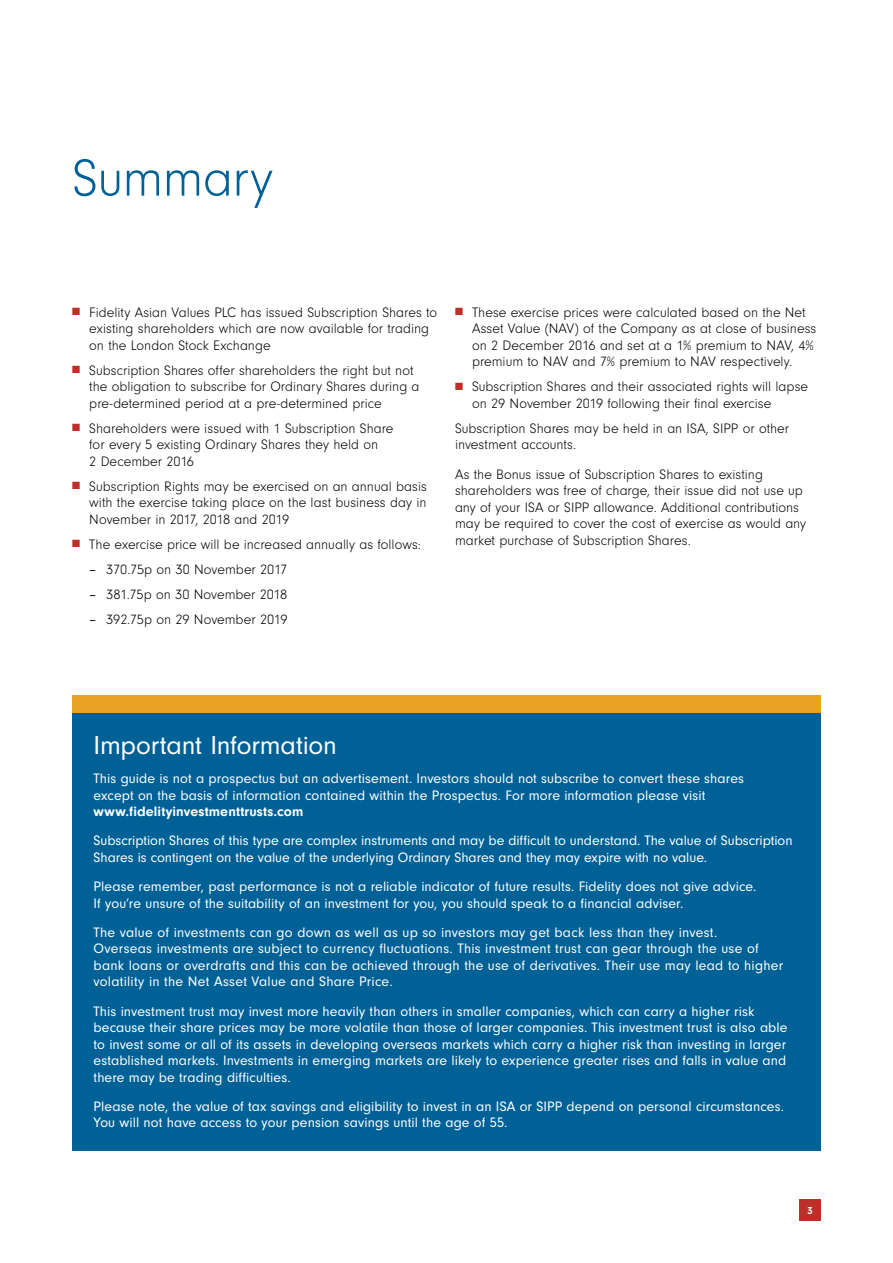
<style>
.page{position:relative;width:893px;height:1263px;background:#fff}
.page>*{position:absolute;margin:0;border:0;box-sizing:border-box;transform-origin:0 0}
.t1{font:300 54px "Neuzeit Gro";color:#006197}
.t2{font:27px "Neuzeit Gro";letter-spacing:-.01em;color:#fff}
.t3{font:14.25px/16.5px "Neuzeit Gro";letter-spacing:.005em;color:#fff}
.t4{font:300 14.25px/16.5px "Neuzeit Gro";color:#000}
.t5{font:700 14.25px "Neuzeit Gro";letter-spacing:.01em;color:#fff}
.t6{font:700 10.5px "Neuzeit Gro";color:#fff}
.s1{color:#bd302a}
.s2{font-weight:400}
</style>
<div class="page">
<div style="left:72px;top:712px;width:749px;height:438px;background:#006197"></div>
<div style="left:72px;top:695px;width:749px;height:17px;background:#e8a123"></div>
<div style="left:799px;top:1199px;width:22px;height:21px;background:#bd302a"></div>
<h1 class="t1" style="left:72px;top:149px;width:202px">Summary</h1>
<p class="t4" style="left:89px;top:304px;width:349px;text-indent:-17px"><span class="s1">■</span> Fidelity Asian Values PLC has issued Subscription Shares to existing shareholders which are now available for trading on the London Stock Exchange</p>
<p class="t4" style="left:89px;top:362px;width:332px;text-indent:-17px"><span class="s1">■</span> Subscription Shares offer shareholders the right but not the obligation to subscribe for Ordinary Shares during a pre‑determined period at a pre-determined price</p>
<p class="t4" style="left:89px;top:420px;width:306px;text-indent:-17px"><span class="s1">■</span> Shareholders were issued with 1 Subscription Share for every 5 existing Ordinary Shares they held on<br>2 December 2016</p>
<p class="t4" style="left:89px;top:478px;width:339px;text-align:justify;text-indent:-17px"><span class="s1">■</span> Subscription Rights may be exercised on an annual basis with the exercise taking place on the last business day in November in 2017, 2018 and 2019</p>
<p class="t4" style="left:72px;top:536px;width:350px"><span class="s1">■</span> The exercise price will be increased annually as follows:</p>
<p class="t4" style="left:89px;top:561px;width:199px"><span class="s2">–</span> 370.75p on 30 November 2017</p>
<p class="t4" style="left:89px;top:586px;width:200px"><span class="s2">–</span> 381.75p on 30 November 2018</p>
<p class="t4" style="left:89px;top:611px;width:200px"><span class="s2">–</span> 392.75p on 29 November 2019</p>
<p class="t4" style="left:472px;top:304px;width:346px;text-indent:-17px"><span class="s1">■</span> These exercise prices were calculated based on the N et Asset Value (NAV) of the Company as at close of business on 2 December 2016 and set at a 1% premium to NAV, 4% premium to NAV and 7% premium to NAV respectively.</p>
<p class="t4" style="left:472px;top:379px;width:338px;text-indent:-17px"><span class="s1">■</span> Subscription Shares and their associated rights will lapse on 29 November 2019 following their final exercise</p>
<p class="t4" style="left:455px;top:420px;width:266px">Subscription Shares may be held in an ISA, SIPP</p>
<p class="t4" style="left:743px;top:420px;width:48px">or other</p>
<p class="t4" style="left:455px;top:430px;width:309px;line-height:29.2px">investment accounts.<br>As the Bonus issue of Subscription Shares to existing</p>
<p class="t4" style="left:455px;top:483px;width:349px">shareholders was free of charge, their issue did not use up any of your ISA or SIPP</p>
<p class="t4" style="left:455px;top:499px;width:353px;text-indent:139px">allowance. Additional contributions may be required to cover the cost of exercise as would any market purchase of Subscription Shares.</p>
<h2 class="t2" style="left:94px;top:730px;width:245px">Important Information</h2>
<p class="t3" style="left:94px;top:770px;width:652px">This guide is not a prospectus but an advertisement. Investors should not subscribe to convert these shares except on the basis of information contained within the Prospectus. For more information please visit</p>
<p class="t5" style="left:94px;top:803px;width:211px">www.fidelityinvestmenttrusts.com</p>
<p class="t3" style="left:94px;top:833px;width:701px">Subscription Shares of this type are complex instruments and may be difficult to understand. The value of Subscription<br>Shares is contingent on the value of the underlying Ordinary Shares and they may expire with no value.</p>
<p class="t3" style="left:94px;top:878px;width:664px">Please remember, past performance is not a reliable indicator of future results. Fidelity does not give advice.<br>If you’re unsure of the suitability of an investment for you, you should speak to a financial adviser.</p>
<p class="t3" style="left:94px;top:924px;width:691px">The value of investments can go down as well as up so investors may get back less than they invest.<br>Overseas investments are subject to currency fluctuations. This investment trust can gear through the use of bank loans or overdrafts and this can be achieved through the use of derivatives. Their use may lead to higher volatility in the Net Asset Value and Share Price.</p>
<p class="t3" style="left:94px;top:1003px;width:695px">This investment trust may invest more heavily than others in smaller companies, which can carry a higher risk because their share prices may be more volatile than those of larger companies. This investment trust is also able to invest some or all of its assets in developing overseas markets which carry a higher risk than investing in larger established markets. Investments in emerging markets are likely to experience greater rises and falls in value and there may be trading difficulties.</p>
<p class="t3" style="left:94px;top:1098px;width:692px">Please note, the value of tax savings and eligibility to invest in an ISA or SIPP depend on personal circumstances.<br>You will not have access to your pension savings until the age of 55.</p>
<p class="t6" style="left:807px;top:1204px;width:7px">3</p>
</div>
